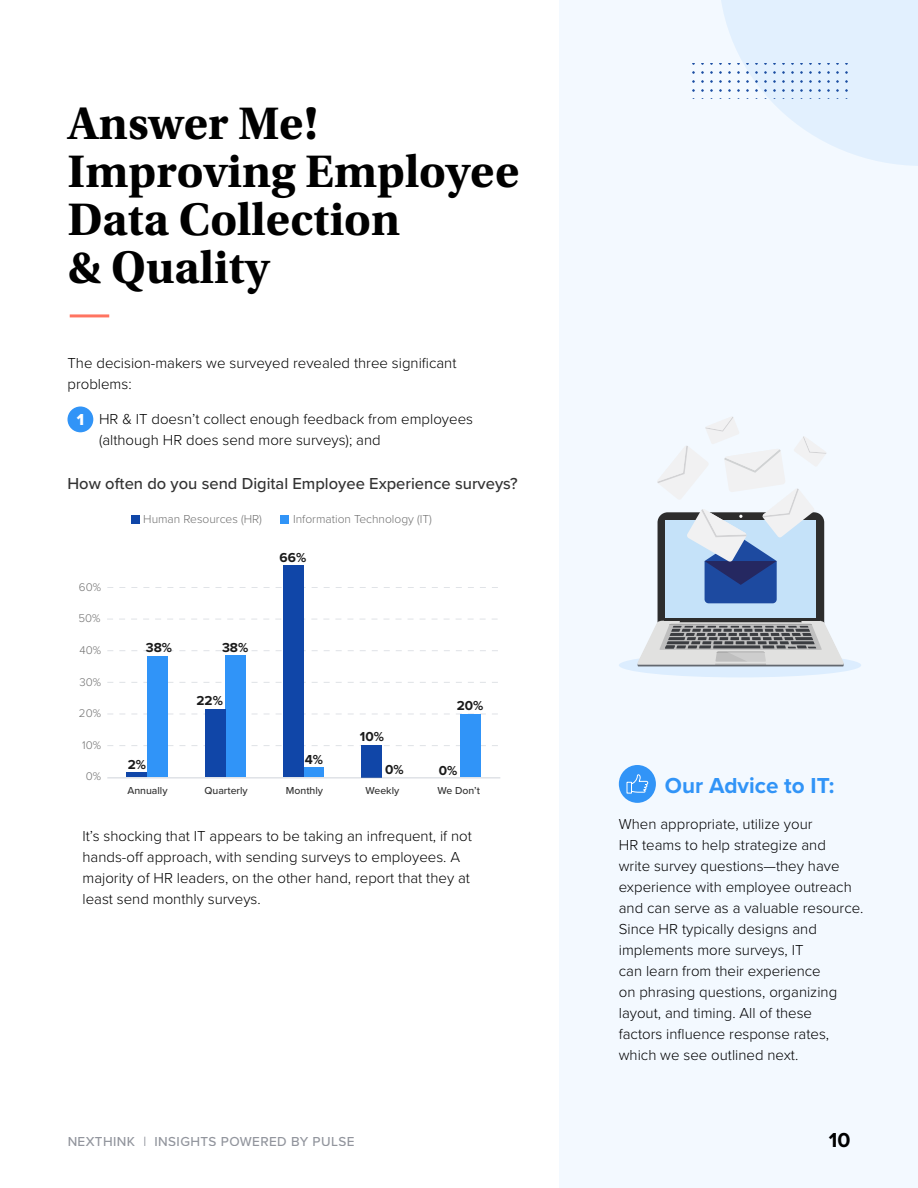
<style>
.page{position:relative;width:918px;height:1188px;background:#fff}
.page>*{position:absolute;margin:0;border:0;box-sizing:border-box;transform-origin:0 0}
.t1{font:700 48px/48px "Utopia Std";color:#000}
.t2{font:700 22.5px "Proxima Nova";color:#3194f7}
.t3{font:700 21px "Proxima Nova";color:#000}
.t4{font:500 16.5px "Proxima Nova";color:#333}
.t5{font:16.5px "Proxima Nova Extrabld";color:#fff}
.t6{font:300 15px/21px "Proxima Nova";color:#000}
.t7{font:500 13.5px "Proxima Nova";letter-spacing:.03em;color:#777b85}
.t8{font:700 13.5px "Proxima Nova";color:#1a1a1a}
.t9{font:300 12px "Proxima Nova";color:#707070}
.t10{font:300 11.55px "Proxima Nova";color:#707070}
.t11{font:500 10.5px "Proxima Nova";color:#333}
</style>
<div class="page">
<div style="left:560px;top:0;width:358px;height:1188px;background:#f3f9ff"></div>
<hr style="left:71px;top:314px;width:37px;height:3px;background:#ff7461">
<svg style="left:107px;top:587px;width:391px;height:1px"></svg>
<svg style="left:107px;top:619px;width:391px;height:1px"></svg>
<svg style="left:107px;top:682px;width:391px;height:1px"></svg>
<svg style="left:107px;top:650px;width:391px;height:1px"></svg>
<svg style="left:107px;top:714px;width:391px;height:1px"></svg>
<svg style="left:107px;top:745px;width:391px;height:1px"></svg>
<div style="left:131px;top:515px;width:9px;height:9px;background:#1046a8"></div>
<div style="left:280px;top:515px;width:9px;height:9px;background:#3194f7"></div>
<div style="left:225px;top:656px;width:21px;height:121px;background:#3094f8"></div>
<div style="left:205px;top:709px;width:20px;height:68px;background:#1046a8"></div>
<div style="left:303px;top:768px;width:21px;height:9px;background:#3094f8"></div>
<div style="left:283px;top:566px;width:20px;height:211px;background:#1046a8"></div>
<div style="left:460px;top:714px;width:20px;height:63px;background:#3094f8"></div>
<div style="left:361px;top:745px;width:21px;height:32px;background:#1046a8"></div>
<hr style="left:127px;top:773px;width:20px;height:4px;background:#1046a8">
<div style="left:147px;top:657px;width:21px;height:120px;background:#3094f8"></div>
<hr style="left:107px;top:777px;width:393px;height:2px;background:#9fa7b4">
<div style="left:619px;top:653px;width:242px;height:24px;background:linear-gradient(to right,#dcedfe,#dcedfe);border-radius:50%"></div>
<svg style="left:638px;top:417px;width:206px;height:249px"></svg>
<div style="left:619px;top:765px;width:37px;height:38px;background:#3194f7;border-radius:50%"></div>
<svg style="left:626px;top:774px;width:23px;height:20px"></svg>
<div style="left:68px;top:406px;width:25px;height:26px;background:#3194f7;border-radius:50%"></div>
<svg style="left:719px;top:0;width:199px;height:166px"></svg>
<svg style="left:692px;top:64px;width:161px;height:34px;fill:#e2f0fe"></svg>
<h1 class="t1" style="left:68px;top:102px;width:453px">Answer Me!<br>Improving Employee<br>Data Collection<br>&amp; Quality</h1>
<p class="t6" style="left:68px;top:353px;width:391px">The decision-makers we surveyed revealed three significant problems:</p>
<p class="t6" style="left:99px;top:409px;width:376px">HR &amp; IT doesn’t collect enough feedback from employees (although HR does send more surveys); and</p>
<p class="t5" style="left:77px;top:412px;width:9px">1</p>
<p class="t4" style="left:68px;top:477px;width:452px">How often do you send Digital Employee Experience surveys?</p>
<p class="t9" style="left:143px;top:514px;width:120px">Human Resources (HR)</p>
<p class="t9" style="left:293px;top:513px;width:140px">Information Technology (IT)</p>
<p class="t10" style="left:79px;top:581px;width:24px">60%</p>
<p class="t10" style="left:79px;top:613px;width:24px">50%</p>
<p class="t10" style="left:79px;top:644px;width:23px">40%</p>
<p class="t10" style="left:79px;top:676px;width:23px">30%</p>
<p class="t10" style="left:79px;top:708px;width:24px">20%</p>
<p class="t10" style="left:82px;top:739px;width:20px">10%</p>
<p class="t10" style="left:86px;top:771px;width:17px">0%</p>
<p class="t8" style="left:280px;top:551px;width:28px">66%</p>
<p class="t8" style="left:146px;top:642px;width:28px">38%</p>
<p class="t8" style="left:128px;top:759px;width:20px">2%</p>
<p class="t8" style="left:222px;top:642px;width:28px">38%</p>
<p class="t8" style="left:197px;top:695px;width:28px">22%</p>
<p class="t8" style="left:305px;top:754px;width:20px">4%</p>
<p class="t8" style="left:360px;top:730px;width:26px">10%</p>
<p class="t8" style="left:385px;top:764px;width:20px">0%</p>
<p class="t8" style="left:457px;top:700px;width:28px">20%</p>
<p class="t8" style="left:439px;top:764px;width:20px">0%</p>
<p class="t11" style="left:127px;top:786px;width:42px">Annually</p>
<p class="t11" style="left:204px;top:786px;width:45px">Quarterly</p>
<p class="t11" style="left:286px;top:786px;width:39px">Monthly</p>
<p class="t11" style="left:438px;top:786px;width:44px">We Don’t</p>
<p class="t11" style="left:366px;top:786px;width:35px">Weekly</p>
<p class="t6" style="left:82px;top:826px;width:391px">It’s shocking that IT appears to be taking an infrequent, if not hands-off approach, with sending surveys to employees. A majority of HR leaders, on the other hand, report that they at least send monthly surveys.</p>
<h2 class="t2" style="left:665px;top:776px;width:171px">Our Advice to IT:</h2>
<p class="t6" style="left:619px;top:814px;width:246px">When appropriate, utilize your<br>HR teams to help strategize and<br>write survey questions—they have experience with employee outreach and can serve as a valuable resource.<br>Since HR typically designs and implements more surveys, IT<br>can learn from their experience<br>on phrasing questions, organizing layout, and timing. All of these<br>factors influence response rates, which we see outlined next.</p>
<p class="t7" style="left:68px;top:1136px;width:288px">NEXTHINK | INSIGHTS POWERED BY PULSE</p>
<h3 class="t3" style="left:829px;top:1131px;width:23px">10</h3>
</div>
